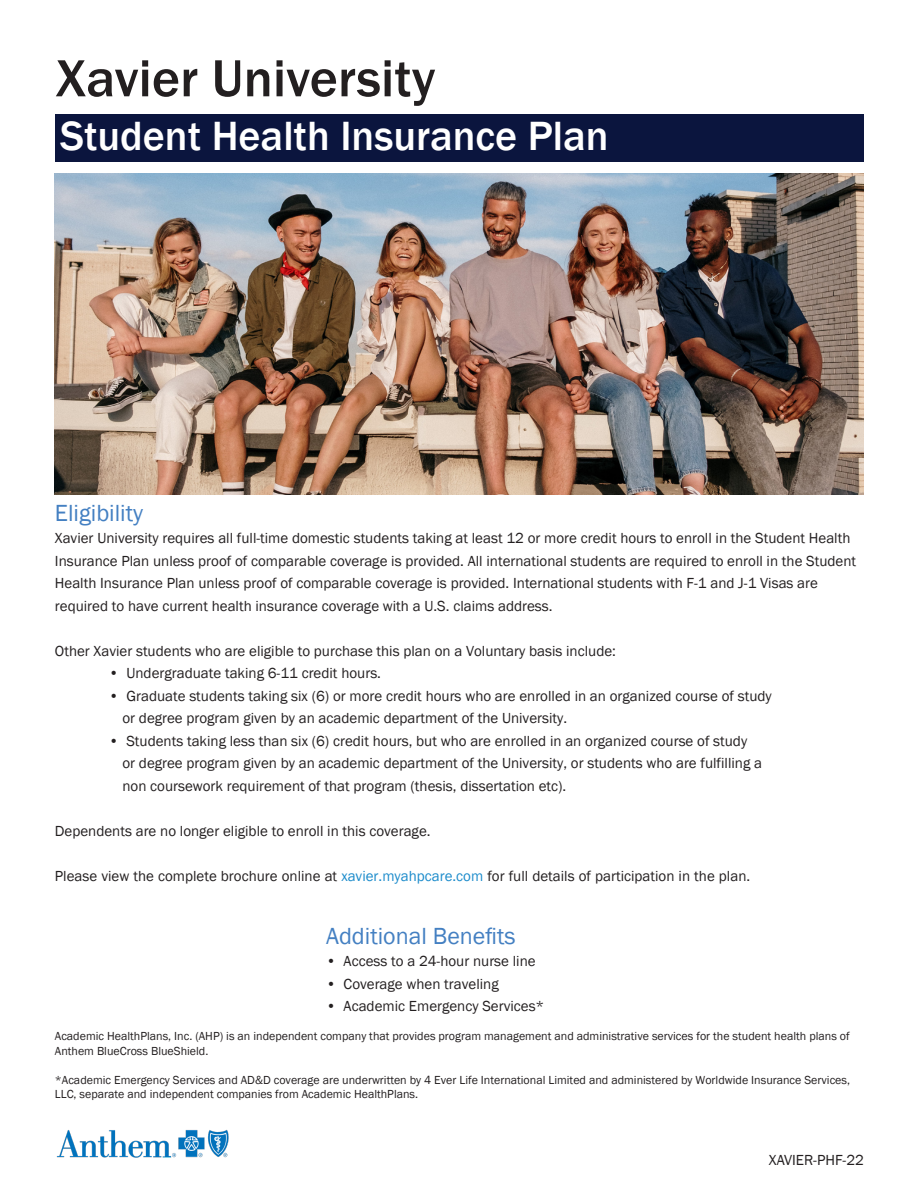
<style>
.page{position:relative;width:918px;height:1188px;background:#fff}
.page>*{position:absolute;margin:0;border:0;box-sizing:border-box;transform-origin:0 0}
.t1{font:500 54px "Franklin Gothic";color:#231f20}
.t2{font:500 42px "Franklin Gothic";color:#fff}
.t3{font:24px "Franklin Gothic";color:#4480c2}
.Body{font:15px/22.5px "Franklin Gothic";color:#231f20}
.t4{font:12px/14.4px "Franklin Gothic";color:#231f20}
.s1{color:#1b8bcb}
</style>
<div class="page">
<div style="left:55px;top:115px;width:809px;height:47px;background:#0b153e"></div>
<img style="left:54px;top:174px;width:810px;height:321px">
<img style="left:56px;top:1129px;width:173px;height:29px">
<p class="t1" style="left:56px;top:45px;width:382px">Xavier University</p>
<p class="t2" style="left:60px;top:110px;width:550px">Student Health Insurance Plan</p>
<p class="t3" style="left:55px;top:498px;width:90px">Eligibility</p>
<p class="Body" style="left:55px;top:527px;width:803px">Xavier University requires all full-time domestic students taking at least 12 or more credit hours to enroll in the Student Health Insurance Plan unless proof of comparable coverage is provided. All international students are required to enroll in the Student Health Insurance Plan unless proof of comparable coverage is provided. International students with F-1 and J-1 Visas are required to have current health insurance coverage with a U.S. claims address.</p>
<p class="Body" style="left:55px;top:640px;width:563px">Other Xavier students who are eligible to purchase this plan on a Voluntary basis include:</p>
<p class="Body" style="left:109px;top:662px;width:274px">• Undergraduate taking 6-11 credit hours.</p>
<p class="Body" style="left:109px;top:685px;width:664px">• Graduate students taking six (6) or more credit hours who are enrolled in an organized course of study</p>
<p class="Body" style="left:122px;top:707px;width:446px">or degree program given by an academic department of the University.</p>
<p class="Body" style="left:109px;top:730px;width:640px">• Students taking less than six (6) credit hours, but who are enrolled in an organized course of study</p>
<p class="Body" style="left:122px;top:752px;width:641px">or degree program given by an academic department of the University, or students who are fulfilling a</p>
<p class="Body" style="left:122px;top:775px;width:445px">non coursework requirement of that program (thesis, dissertation etc).</p>
<p class="Body" style="left:55px;top:820px;width:377px">Dependents are no longer eligible to enroll in this coverage.</p>
<p class="Body" style="left:55px;top:865px;width:697px">Please view the complete brochure online at <span class="s1">xavier.myahpcare.com</span> for full details of participation in the plan.</p>
<p class="t3" style="left:326px;top:921px;width:191px">Additional Benefits</p>
<p class="Body" style="left:326px;top:950px;width:211px">• Access to a 24-hour nurse line</p>
<p class="Body" style="left:326px;top:973px;width:174px">• Coverage when traveling</p>
<p class="Body" style="left:326px;top:995px;width:220px">• Academic Emergency Services*</p>
<p class="t4" style="left:55px;top:1030px;width:796px">Academic HealthPlans, Inc. (AHP) is an independent company that provides program management and administrative services for the student health plans of<br>Anthem BlueCross BlueShield.</p>
<p class="t4" style="left:55px;top:1073px;width:797px">*Academic Emergency Services and AD&amp;D coverage are underwritten by 4 Ever Life International Limited and administered by Worldwide Insurance Services,<br>LLC, separate and independent companies from Academic HealthPlans.</p>
<p class="Body" style="left:769px;top:1149px;width:97px">XAVIER-PHF-22</p>
</div>
